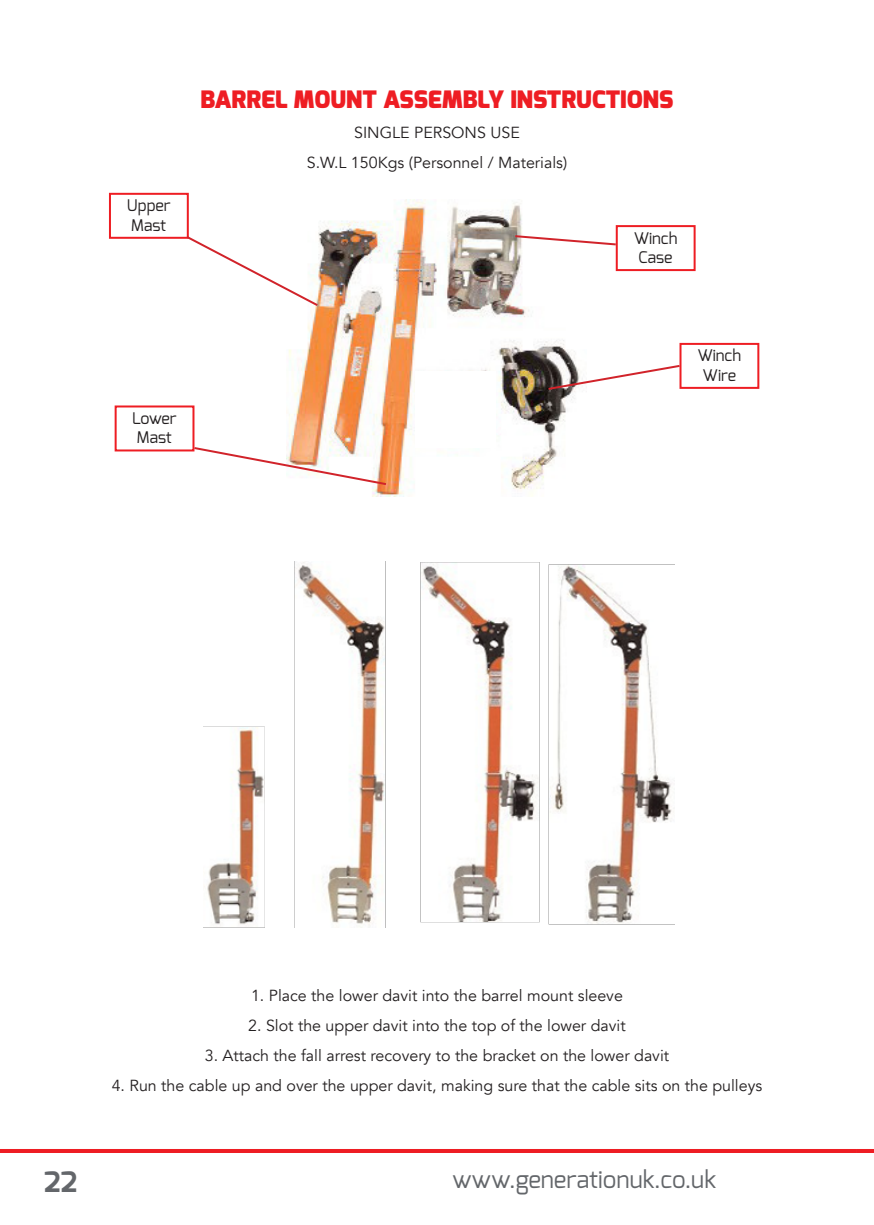
<style>
.page{position:relative;width:874px;height:1225px;background:#fff}
.page>*{position:absolute;margin:0;border:0;box-sizing:border-box;transform-origin:0 0}
.t1{font:700 28px "Exo";color:#63666a}
.t2{font:900 24px "Exo";color:#ee1d23}
.t3{font:24px "Exo";color:#63666a}
.t4{font:16px "Avenir";color:#231f20}
.Product_Name{font:16px "Exo";color:#231f20}
</style>
<div class="page">
<hr style="left:0;top:1149px;width:856px;height:4px;background:#ee1d23">
<hr style="left:856px;top:1149px;width:17px;height:4px;background:#ee1d23">
<img style="left:286px;top:199px;width:289px;height:298px">
<div style="left:415px;top:371px;width:80px;height:76px;background:#fff"></div>
<img style="left:203px;top:561px;width:471px;height:367px">
<div style="left:109px;top:193px;width:80px;height:46px;background:#fff;border:2px solid #ee1d23"></div>
<div style="left:115px;top:405px;width:79px;height:46px;background:#fff;border:2px solid #ee1d23"></div>
<div style="left:615px;top:225px;width:80px;height:46px;background:#fff;border:2px solid #ee1d23"></div>
<div style="left:679px;top:343px;width:80px;height:46px;background:#fff;border:2px solid #ee1d23"></div>
<svg style="left:184px;top:234px;width:136px;height:74px"></svg>
<svg style="left:192px;top:446px;width:196px;height:40px"></svg>
<svg style="left:513px;top:234px;width:104px;height:13px"></svg>
<svg style="left:546px;top:363px;width:135px;height:28px"></svg>
<p class="Product_Name" style="left:127px;top:195px;width:45px">Upper</p>
<p class="Product_Name" style="left:131px;top:214px;width:36px">Mast</p>
<p class="t2" style="left:200px;top:84px;width:474px">BARREL MOUNT ASSEMBLY INSTRUCTIONS</p>
<p class="t4" style="left:354px;top:123px;width:167px">SINGLE PERSONS USE</p>
<p class="t4" style="left:306px;top:153px;width:262px">S.W.L 150Kgs (Personnel / Materials)</p>
<p class="Product_Name" style="left:633px;top:228px;width:45px">Winch</p>
<p class="Product_Name" style="left:638px;top:247px;width:36px">Case</p>
<p class="Product_Name" style="left:132px;top:408px;width:46px">Lower</p>
<p class="Product_Name" style="left:137px;top:427px;width:36px">Mast</p>
<p class="Product_Name" style="left:697px;top:345px;width:45px">Winch</p>
<p class="Product_Name" style="left:702px;top:364px;width:35px">Wire</p>
<p class="t4" style="left:251px;top:986px;width:373px">1. Place the lower davit into the barrel mount sleeve</p>
<p class="t4" style="left:248px;top:1016px;width:379px">2. Slot the upper davit into the top of the lower davit</p>
<p class="t4" style="left:205px;top:1046px;width:465px">3. Attach the fall arrest recovery to the bracket on the lower davit</p>
<p class="t4" style="left:112px;top:1076px;width:651px">4. Run the cable up and over the upper davit, making sure that the cable sits on the pulleys</p>
<h1 class="t1" style="left:44px;top:1164px;width:34px">22</h1>
<h2 class="t3" style="left:452px;top:1164px;width:265px">www.generationuk.co.uk</h2>
</div>
